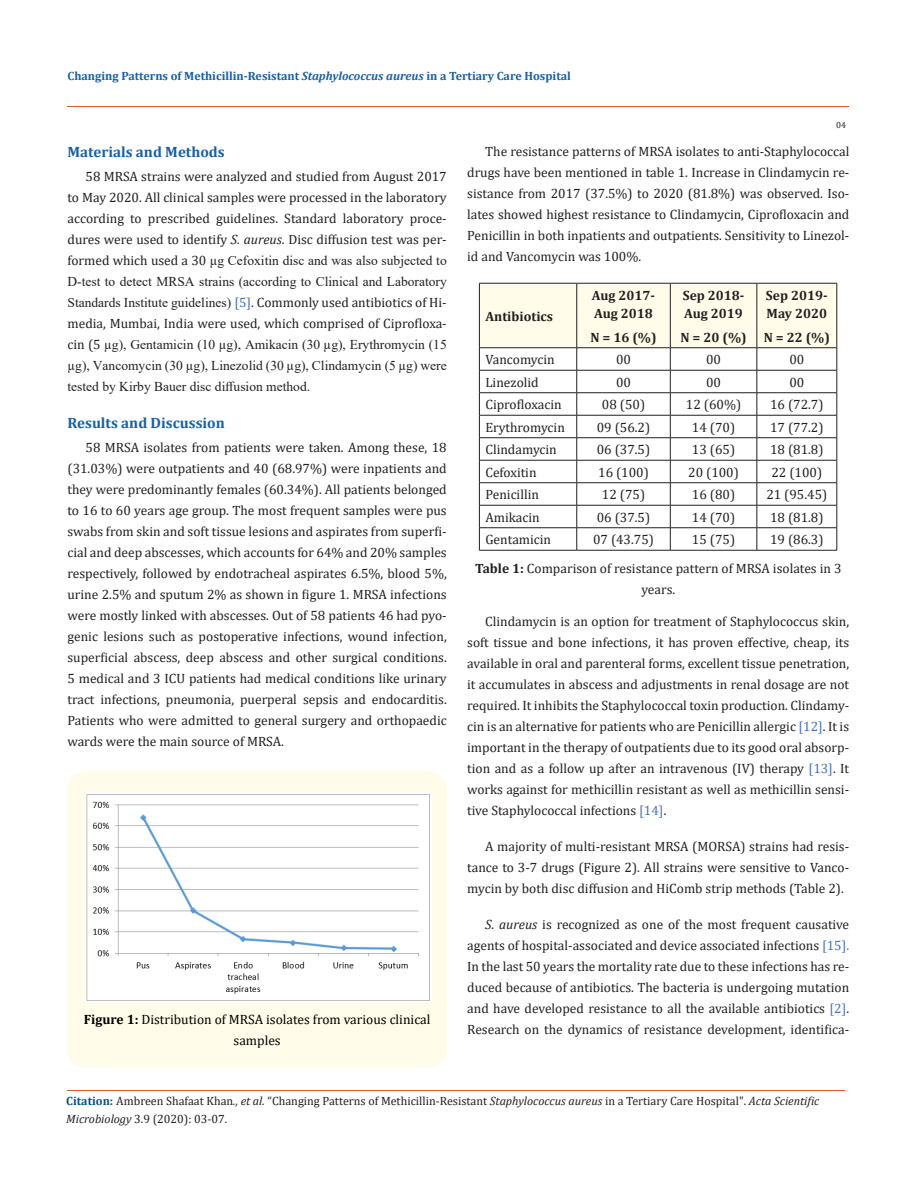
<style>
.page{position:relative;width:917px;height:1188px;background:#fff}
.page>*{position:absolute;margin:0;border:0;box-sizing:border-box;transform-origin:0 0}
.t1{font:700 15px "Cambria";color:#1560a6}
.t2{font:13.5px/21px "Cambria";color:#231f20;text-align:justify}
.t3{font:700 13.5px/18px "Cambria";color:#231f20}
.t4{font:13.5px/21px "Cambria";color:#000;text-align:center}
.t5{font:12px/18px "Cambria";color:#231f20}
.t6{font:700 12px "Cambria";color:#1560a6}
.t7{font:9px "Cambria";color:#231f20}
.s1{font-style:italic}
.s2{font-family:"Times New Roman"}
.s3{color:#4472c4}
.s4{font-weight:700}
.s5{font-weight:700;color:#035089}
</style>
<div class="page">
<hr style="left:67px;top:106px;width:782px;height:1px;background:#e05d1a">
<div style="left:67px;top:771px;width:380px;height:297px;background:#fffde9;border-radius:18px"></div>
<img style="left:86px;top:792px;width:346px;height:210px">
<svg style="left:479px;top:283px;width:358px;height:267px"></svg>
<hr style="left:479px;top:550px;width:97px;height:1px;background:#231f20">
<hr style="left:576px;top:550px;width:94px;height:1px;background:#231f20">
<hr style="left:670px;top:550px;width:86px;height:1px;background:#231f20">
<hr style="left:756px;top:550px;width:81px;height:1px;background:#231f20">
<hr style="left:68px;top:1091px;width:776px;height:1px;background:#e05d1a">
<p class="t6" style="left:67px;top:67px;width:505px">Changing Patterns of Methicillin-Resistant <span class="s1">Staphylococcus aureus</span> in a Tertiary Care Hospital</p>
<p class="t7" style="left:836px;top:120px;width:11px">04</p>
<p class="t1" style="left:67px;top:141px;width:159px">Materials and Methods</p>
<p class="t2" style="left:67px;top:166px;width:381px;text-indent:18px">58 MRSA strains were analyzed and studied from August 2017 to May 2020. All clinical samples were processed in the laboratory according to prescribed guidelines. Standard laboratory proce&shy;dures were used to identify <span class="s1">S. aureus</span>. Disc diffusion test was per&shy;formed which used a 30 <span class="s2">µg Cefoxitin disc and was also subjected to D-test to detect MRSA strains (according to Clinical and Laboratory Standards Institute guidelines)</span> <span class="s3">[5]</span>. Commonly used antibiotics of Hi&shy;media, Mumbai, India were used, which comprised of Ciprofloxa&shy;cin (5 <span class="s2">µg), Gentamicin (10 µg), Amikacin (30 µg), Erythromycin (15 µg), Vancomycin (30 µg), Linezolid (30 µg), Clindamycin (5 µg) were tested by Kirby Bauer disc diffusion method.</span></p>
<p class="t1" style="left:67px;top:413px;width:159px">Results and Discussion</p>
<p class="t2" style="left:67px;top:437px;width:381px;text-indent:18px">58 MRSA isolates from patients were taken. Among these, 18 (31.03%) were outpatients and 40 (68.97%) were inpatients and they were predominantly females (60.34%). All patients belonged to 16 to 60 years age group. The most frequent samples were pus swabs from skin and soft tissue lesions and aspirates from superfi&shy;cial and deep abscesses, which accounts for 64% and 20% samples respectively, followed by endotracheal aspirates 6.5%, blood 5%, urine 2.5% and sputum 2% as shown in figure 1. MRSA infections were mostly linked with abscesses. Out of 58 patients 46 had pyo&shy;genic lesions such as postoperative infections, wound infection, superficial abscess, deep abscess and other surgical conditions.<br>5 medical and 3 ICU patients had medical conditions like urinary tract infections, pneumonia, puerperal sepsis and endocarditis.<br>Patients who were admitted to general surgery and orthopaedic wards were the main source of MRSA.</p>
<p class="t4" style="left:84px;top:1009px;width:348px"><span class="s4">Figure 1:</span> Distribution of MRSA isolates from various clinical samples</p>
<p class="t2" style="left:467px;top:141px;width:384px;text-indent:18px">The resistance patterns of MRSA isolates to anti-Staphylococcal drugs have been mentioned in table 1. Increase in Clindamycin re&shy;sistance from 2017 (37.5%) to 2020 (81.8%) was observed. Iso&shy;lates showed highest resistance to Clindamycin, Ciprofloxacin and Penicillin in both inpatients and outpatients. Sensitivity to Linezol&shy;id and Vancomycin was 100%.</p>
<p class="t3" style="left:485px;top:307px;width:69px">Antibiotics</p>
<p class="t3" style="left:592px;top:286px;width:65px">Aug 2017-<br>Aug 2018</p>
<p class="t3" style="left:590px;top:328px;width:68px">N = 16 (%)</p>
<p class="t3" style="left:682px;top:286px;width:63px">Sep 2018-<br>Aug 2019</p>
<p class="t3" style="left:680px;top:328px;width:68px">N = 20 (%)</p>
<p class="t3" style="left:766px;top:286px;width:63px">Sep 2019-<br>May 2020</p>
<p class="t3" style="left:763px;top:328px;width:68px">N = 22 (%)</p>
<p class="t2" style="left:485px;top:349px;width:71px">Vancomycin</p>
<p class="t2" style="left:616px;top:349px;width:16px">00</p>
<p class="t2" style="left:706px;top:349px;width:16px">00</p>
<p class="t2" style="left:789px;top:349px;width:16px">00</p>
<p class="t2" style="left:485px;top:372px;width:55px">Linezolid</p>
<p class="t2" style="left:616px;top:372px;width:16px">00</p>
<p class="t2" style="left:706px;top:372px;width:16px">00</p>
<p class="t2" style="left:789px;top:372px;width:16px">00</p>
<p class="t2" style="left:485px;top:394px;width:78px">Ciprofloxacin</p>
<p class="t2" style="left:602px;top:394px;width:45px">08 (50)</p>
<p class="t2" style="left:686px;top:394px;width:57px">12 (60%)</p>
<p class="t2" style="left:770px;top:394px;width:55px">16 (72.7)</p>
<p class="t2" style="left:485px;top:417px;width:81px">Erythromycin</p>
<p class="t2" style="left:596px;top:417px;width:55px">09 (56.2)</p>
<p class="t2" style="left:692px;top:417px;width:45px">14 (70)</p>
<p class="t2" style="left:770px;top:417px;width:55px">17 (77.2)</p>
<p class="t2" style="left:485px;top:439px;width:73px">Clindamycin</p>
<p class="t2" style="left:596px;top:439px;width:55px">06 (37.5)</p>
<p class="t2" style="left:692px;top:439px;width:45px">13 (65)</p>
<p class="t2" style="left:770px;top:439px;width:55px">18 (81.8)</p>
<p class="t2" style="left:485px;top:462px;width:53px">Cefoxitin</p>
<p class="t2" style="left:598px;top:462px;width:52px">16 (100)</p>
<p class="t2" style="left:688px;top:462px;width:52px">20 (100)</p>
<p class="t2" style="left:771px;top:462px;width:52px">22 (100)</p>
<p class="t2" style="left:485px;top:484px;width:55px">Penicillin</p>
<p class="t2" style="left:602px;top:484px;width:45px">12 (75)</p>
<p class="t2" style="left:692px;top:484px;width:45px">16 (80)</p>
<p class="t2" style="left:766px;top:484px;width:62px">21 (95.45)</p>
<p class="t2" style="left:485px;top:507px;width:56px">Amikacin</p>
<p class="t2" style="left:596px;top:507px;width:55px">06 (37.5)</p>
<p class="t2" style="left:692px;top:507px;width:45px">14 (70)</p>
<p class="t2" style="left:770px;top:507px;width:55px">18 (81.8)</p>
<p class="t2" style="left:485px;top:529px;width:67px">Gentamicin</p>
<p class="t2" style="left:593px;top:529px;width:62px">07 (43.75)</p>
<p class="t2" style="left:692px;top:529px;width:45px">15 (75)</p>
<p class="t2" style="left:770px;top:529px;width:55px">19 (86.3)</p>
<p class="t2" style="left:475px;top:558px;width:368px;text-align:center"><span class="s4">Table 1:</span> Comparison of resistance pattern of MRSA isolates in 3 years.</p>
<p class="t2" style="left:467px;top:610px;width:383px;text-indent:18px">Clindamycin is an option for treatment of Staphylococcus skin, soft tissue and bone infections, it has proven effective, cheap, its available in oral and parenteral forms, excellent tissue penetration, it accumulates in abscess and adjustments in renal dosage are not required. It inhibits the Staphylococcal toxin production. Clindamy&shy;cin is an alternative for patients who are Penicillin allergic <span class="s3">[12]</span>. It is important in the therapy of outpatients due to its good oral absorp&shy;tion and as a follow up after an intravenous (IV) therapy <span class="s3">[13]</span>. It works against for methicillin resistant as well as methicillin sensi&shy;tive Staphylococcal infections <span class="s3">[14]</span>.</p>
<p class="t2" style="left:467px;top:835px;width:383px;text-indent:18px">A majority of multi-resistant MRSA (MORSA) strains had resis&shy;tance to 3-7 drugs (Figure 2). All strains were sensitive to Vanco&shy;mycin by both disc diffusion and HiComb strip methods (Table 2).</p>
<p class="t2" style="left:467px;top:913px;width:383px;text-indent:18px"><span class="s1">S. aureus</span> is recognized as one of the most frequent causative agents of hospital-associated and device associated infections <span class="s3">[15].<br></span>In the last 50 years the mortality rate due to these infections has re&shy;duced because of antibiotics. The bacteria is undergoing mutation and have developed resistance to all the available antibiotics <span class="s3">[2]</span>.<br>Research on the dynamics of resistance development, identifica-</p>
<p class="t5" style="left:66px;top:1092px;width:754px"><span class="s5">Citation:</span> Ambreen Shafaat Khan<span class="s1">., et al.</span> “Changing Patterns of Methicillin-Resistant <span class="s1">Staphylococcus aureus</span> in a Tertiary Care Hospital". <span class="s1">Acta Scientific<br>Microbiology</span> 3.9 (2020): 03-07.</p>
</div>
